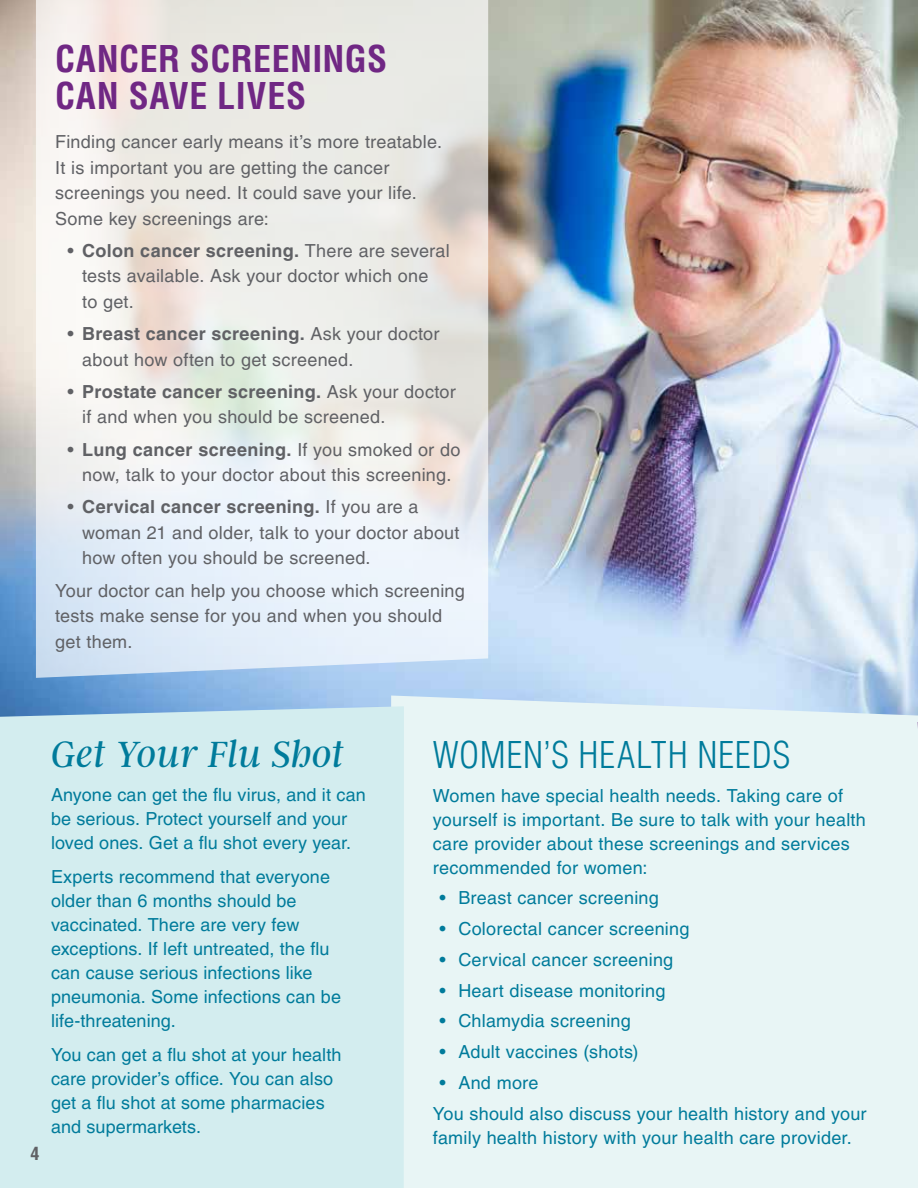
<style>
.page{position:relative;width:918px;height:1188px;background:#fff}
.page>*{position:absolute;margin:0;border:0;box-sizing:border-box;transform-origin:0 0}
.t1{font:italic 300 40.5px "Argent CF";letter-spacing:.005em;color:#007b9b}
.t2{font:700 condensed 36px/37.5px "Helvetica LT Pro";letter-spacing:.015em;color:#702784}
.t3{font:300 condensed 36px "Helvetica LT Pro";letter-spacing:.02em;color:#007b9b}
.t4{font:18px/24px "Helvetica LT Pro";letter-spacing:.01em;color:#007b9b}
.t5{font:18px/25.5px "Helvetica LT Pro";letter-spacing:.015em;color:#606165}
.t6{font:700 condensed 18px "Helvetica LT Pro";color:#606165}
.s1{font-weight:700}
</style>
<div class="page">
<img style="left:0;top:0;width:918px;height:706px">
<div style="left:391px;top:696px;width:527px;height:492px;background:#e8f5f5"></div>
<div style="left:885px;top:722px;width:33px;height:466px;background:#e8f5f5"></div>
<div style="left:0;top:706px;width:404px;height:482px;background:#d3edef"></div>
<svg style="left:36px;top:0;width:452px;height:678px"></svg>
<h2 class="t2" style="left:55px;top:39px;width:333px">CANCER SCREENINGS<br>CAN SAVE LIVES</h2>
<p class="t5" style="left:55px;top:129px;width:388px">Finding cancer early means it’s more treatable.<br>It is important you are getting the cancer screenings you need. It could save your life.<br>Some key screenings are:</p>
<p class="t5" style="left:82px;top:238px;width:369px;text-indent:-15px">• <span class="s1">Colon cancer screening.</span> There are several tests available. Ask your doctor which one<br>to get.</p>
<p class="t5" style="left:82px;top:321px;width:359px;text-indent:-15px">• <span class="s1">Breast cancer screening.</span> Ask your doctor about how often to get screened.</p>
<p class="t5" style="left:82px;top:379px;width:375px;text-indent:-15px">• <span class="s1">Prostate cancer screening.</span> Ask your doctor if and when you should be screened.</p>
<p class="t5" style="left:67px;top:437px;width:395px;text-align:center">• <span class="s1">Lung cancer screening.</span> If you smoked or do now, talk to your doctor about this screening.</p>
<p class="t5" style="left:82px;top:494px;width:379px;text-indent:-15px">• <span class="s1">Cervical cancer screening.</span> If you are a woman 21 and older, talk to your doctor about how often you should be screened.</p>
<p class="t5" style="left:55px;top:578px;width:411px">Your doctor can help you choose which screening tests make sense for you and when you should get them.</p>
<p class="t6" style="left:30px;top:1141px;width:10px">4</p>
<h1 class="t1" style="left:51px;top:733px;width:294px">Get Your Flu Shot</h1>
<p class="t4" style="left:51px;top:782px;width:316px">Anyone can get the flu virus, and it can be serious. Protect yourself and your loved ones. Get a flu shot every year.</p>
<p class="t4" style="left:51px;top:864px;width:292px">Experts recommend that everyone older than 6 months should be vaccinated. There are very few exceptions. If left untreated, the flu can cause serious infections like pneumonia. Some infections can be life-threatening.</p>
<p class="t4" style="left:51px;top:1042px;width:292px">You can get a flu shot at your health care provider’s office. You can also get a flu shot at some pharmacies and supermarkets.</p>
<h2 class="t3" style="left:433px;top:732px;width:359px">WOMEN’S HEALTH NEEDS</h2>
<p class="t4" style="left:433px;top:783px;width:435px">Women have special health needs. Taking care of yourself is important. Be sure to talk with your health care provider about these screenings and services recommended for women:</p>
<p class="t4" style="left:440px;top:886px;width:221px">• Breast cancer screening</p>
<p class="t4" style="left:440px;top:917px;width:251px">• Colorectal cancer screening</p>
<p class="t4" style="left:440px;top:948px;width:235px">• Cervical cancer screening</p>
<p class="t4" style="left:440px;top:978px;width:227px">• Heart disease monitoring</p>
<p class="t4" style="left:440px;top:1009px;width:193px">• Chlamydia screening</p>
<p class="t4" style="left:440px;top:1040px;width:201px">• Adult vaccines (shots)</p>
<p class="t4" style="left:433px;top:1067px;width:435px;line-height:30.8px;text-indent:7px">• And more<br>You should also discuss your health history and your</p>
<p class="t4" style="left:433px;top:1125px;width:420px">family health history with your health care provider.</p>
</div>
